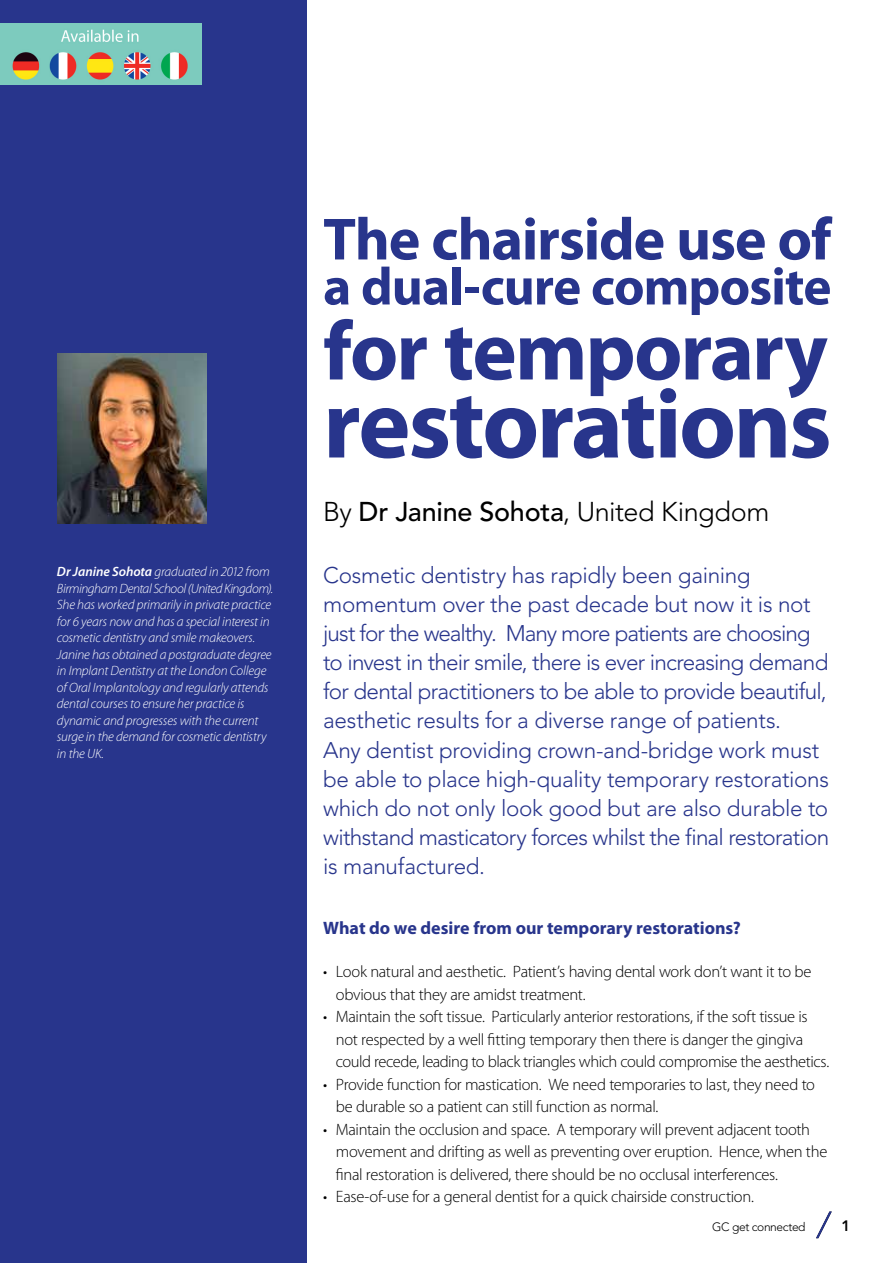
<style>
.page{position:relative;width:893px;height:1263px;background:#fff}
.page>*{position:absolute;margin:0;border:0;box-sizing:border-box;transform-origin:0 0}
.t1{font:700 99px "Myriad Pro";letter-spacing:-.025em;color:#28358c}
.t2{font:700 84px "Myriad Pro";letter-spacing:-.025em;color:#28358c}
.t3{font:700 60px "Myriad Pro";letter-spacing:-.02em;color:#28358c}
.t4{font:700 53.25px "Myriad Pro";letter-spacing:-.02em;color:#28358c}
.t5{font:300 27px "Avenir LT Std";letter-spacing:-.015em;color:#000}
.t6{font:300 22.5px/29.1px "Avenir LT Std";letter-spacing:-.02em;color:#28358c}
.t7{font:700 18px "Myriad Pro";color:#28358c}
.t8{font:300 16.5px/22.5px "Myriad Pro";letter-spacing:-.02em;color:#000}
.t9{font:800 15px "Avenir LT Std";color:#000}
.t10{font:italic 300 13.5px/16.5px "Myriad Pro";letter-spacing:-.015em;color:#fff}
.t11{font:300 12px "Avenir LT Std";letter-spacing:-.03em;color:#000}
.s1{font-weight:500}
.s2{font-weight:600}
</style>
<div class="page">
<svg style="left:816px;top:1211px;width:16px;height:27px"></svg>
<div style="left:0;top:0;width:306px;height:1263px;background:#28358c"></div>
<img style="left:57px;top:354px;width:149px;height:170px">
<img style="left:0;top:24px;width:201px;height:60px">
<h3 class="t3" style="left:323px;top:206px;width:510px">The chairside use of</h3>
<h3 class="t4" style="left:323px;top:257px;width:510px">a dual-cure composite</h3>
<h2 class="t2" style="left:323px;top:304px;width:506px">for temporary</h2>
<h1 class="t1" style="left:323px;top:369px;width:510px">restorations</h1>
<h3 class="t5" style="left:323px;top:496px;width:448px">By <span class="s1">Dr Janine Sohota</span>, United Kingdom</h3>
<p class="t10" style="left:57px;top:564px;width:218px"><span class="s2">Dr Janine Sohota</span> graduated in 2012 from Birmingham Dental School (United Kingdom).<br>She has worked primarily in private practice for 6 years now and has a special interest in cosmetic dentistry and smile makeovers.<br>Janine has obtained a postgraduate degree in Implant Dentistry at the London College of Oral Implantology and regularly attends dental courses to ensure her practice is dynamic and progresses with the current surge in the demand for cosmetic dentistry in the UK.</p>
<p class="t6" style="left:323px;top:560px;width:507px">Cosmetic dentistry has rapidly been gaining momentum over the past decade but now it is not just for the wealthy. Many more patients are choosing to invest in their smile, there is ever increasing demand for dental practitioners to be able to provide beautiful, aesthetic results for a diverse range of patients.<br>Any dentist providing crown-and-bridge work must be able to place high-quality temporary restorations which do not only look good but are also durable to withstand masticatory forces whilst the final restoration is manufactured.</p>
<p class="t7" style="left:323px;top:918px;width:419px">What do we desire from our temporary restorations?</p>
<p class="t8" style="left:336px;top:960px;width:477px;text-indent:-13px">• Look natural and aesthetic. Patient’s having dental work don’t want it to be obvious that they are amidst treatment.</p>
<p class="t8" style="left:336px;top:1005px;width:495px;text-indent:-13px">• Maintain the soft tissue. Particularly anterior restorations, if the soft tissue is not respected by a well fitting temporary then there is danger the gingiva could recede, leading to black triangles which could compromise the aesthetics.</p>
<p class="t8" style="left:336px;top:1073px;width:481px;text-indent:-13px">• Provide function for mastication. We need temporaries to last, they need to be durable so a patient can still function as normal.</p>
<p class="t8" style="left:336px;top:1118px;width:493px;text-indent:-13px">• Maintain the occlusion and space. A temporary will prevent adjacent tooth movement and drifting as well as preventing over eruption. Hence, when the final restoration is delivered, there should be no occlusal interferences.</p>
<p class="t8" style="left:323px;top:1185px;width:432px">• Ease-of-use for a general dentist for a quick chairside construction.</p>
<p class="t11" style="left:712px;top:1219px;width:95px">GC get connected</p>
<p class="t9" style="left:842px;top:1216px;width:10px">1</p>
</div>
